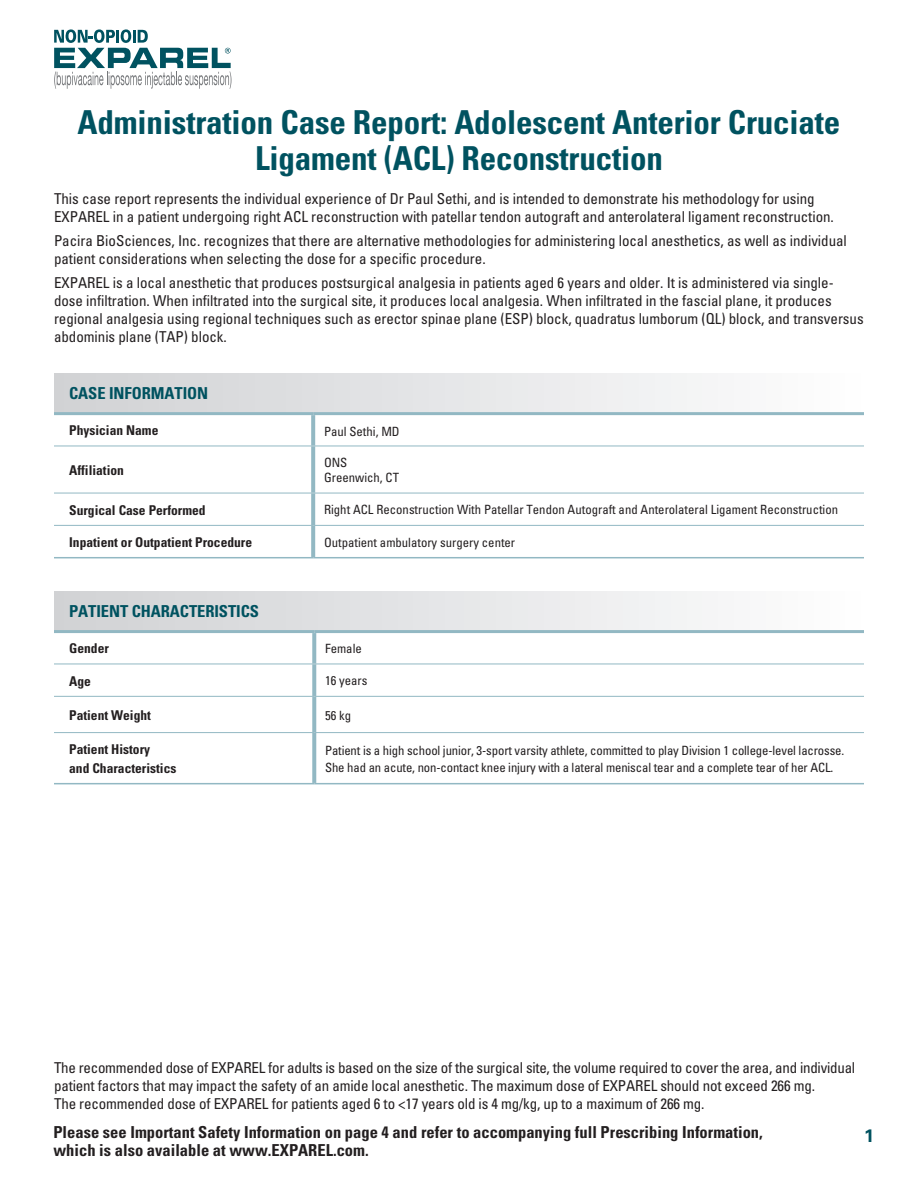
<style>
.page{position:relative;width:918px;height:1188px;background:#fff}
.page>*{position:absolute;margin:0;border:0;box-sizing:border-box;transform-origin:0 0}
.t1{font:700 condensed 33px/36px "Univers";letter-spacing:-.005em;color:#005260;text-align:center}
.t2{font:700 18px "Univers LT Std";color:#005260}
.t3{font:700 condensed 16.5px/18px "Univers";color:#231f20}
.t4{font:700 condensed 16.5px "Univers";letter-spacing:-.005em;color:#005260}
.t5{font:condensed 15px/18px "Univers";letter-spacing:-.005em;color:#231f20}
.t6{font:700 condensed 13.5px/18.8px "Univers";color:#231f20}
.t7{font:condensed 12.75px/16.5px "Univers";color:#231f20}
</style>
<div class="page">
<svg style="left:54px;top:29px;width:177px;height:60px"></svg>
<div style="left:54px;top:591px;width:810px;height:41px;background:linear-gradient(to right,#d0d1d4,#fefefe)"></div>
<svg style="left:312px;top:633px;width:4px;height:31px"></svg>
<svg style="left:312px;top:665px;width:4px;height:31px"></svg>
<svg style="left:312px;top:697px;width:4px;height:35px"></svg>
<svg style="left:312px;top:733px;width:4px;height:50px"></svg>
<hr style="left:54px;top:630px;width:260px;height:3px;background:#92b8c3">
<hr style="left:314px;top:630px;width:550px;height:3px;background:#92b8c3">
<hr style="left:54px;top:664px;width:260px;height:1px;background:#92b8c3">
<hr style="left:314px;top:664px;width:550px;height:1px;background:#92b8c3">
<hr style="left:54px;top:696px;width:260px;height:1px;background:#92b8c3">
<hr style="left:314px;top:696px;width:550px;height:1px;background:#92b8c3">
<hr style="left:54px;top:732px;width:260px;height:1px;background:#92b8c3">
<hr style="left:314px;top:732px;width:550px;height:1px;background:#92b8c3">
<hr style="left:54px;top:783px;width:260px;height:1px;background:#92b8c3">
<hr style="left:314px;top:783px;width:550px;height:1px;background:#92b8c3">
<div style="left:54px;top:373px;width:810px;height:41px;background:linear-gradient(to right,#d0d1d4,#fefefe)"></div>
<svg style="left:311px;top:415px;width:4px;height:31px"></svg>
<svg style="left:311px;top:447px;width:4px;height:46px"></svg>
<svg style="left:311px;top:494px;width:4px;height:31px"></svg>
<svg style="left:311px;top:526px;width:4px;height:31px"></svg>
<hr style="left:54px;top:412px;width:259px;height:3px;background:#92b8c3">
<hr style="left:313px;top:412px;width:551px;height:3px;background:#92b8c3">
<hr style="left:54px;top:446px;width:259px;height:1px;background:#92b8c3">
<hr style="left:313px;top:446px;width:551px;height:1px;background:#92b8c3">
<hr style="left:54px;top:493px;width:259px;height:1px;background:#92b8c3">
<hr style="left:313px;top:493px;width:551px;height:1px;background:#92b8c3">
<hr style="left:54px;top:525px;width:259px;height:1px;background:#92b8c3">
<hr style="left:313px;top:525px;width:551px;height:1px;background:#92b8c3">
<hr style="left:54px;top:557px;width:259px;height:1px;background:#92b8c3">
<hr style="left:313px;top:557px;width:551px;height:1px;background:#92b8c3">
<h1 class="t1" style="left:78px;top:104px;width:764px">Administration Case Report: Adolescent Anterior Cruciate<br>Ligament (ACL) Reconstruction</h1>
<p class="t5" style="left:54px;top:190px;width:781px">This case report represents the individual experience of Dr Paul Sethi, and is intended to demonstrate his methodology for using<br>EXPAREL in a patient undergoing right ACL reconstruction with patellar tendon autograft and anterolateral ligament reconstruction.</p>
<p class="t5" style="left:54px;top:232px;width:794px">Pacira BioSciences, Inc. recognizes that there are alternative methodologies for administering local anesthetics, as well as individual patient considerations when selecting the dose for a specific procedure.</p>
<p class="t5" style="left:54px;top:274px;width:811px">EXPAREL is a local anesthetic that produces postsurgical analgesia in patients aged 6 years and older. It is administered via single&shy;dose infiltration. When infiltrated into the surgical site, it produces local analgesia. When infiltrated in the fascial plane, it produces regional analgesia using regional techniques such as erector spinae plane (ESP) block, quadratus lumborum (QL) block, and transversus abdominis plane (TAP) block.</p>
<p class="t4" style="left:69px;top:383px;width:141px">CASE INFORMATION</p>
<p class="t6" style="left:69px;top:421px;width:91px">Physician Name</p>
<p class="t7" style="left:324px;top:423px;width:77px">Paul Sethi, MD</p>
<p class="t6" style="left:69px;top:460px;width:56px">Affiliation</p>
<p class="t7" style="left:324px;top:454px;width:77px;line-height:15.3px">ONS<br>Greenwich, CT</p>
<p class="t6" style="left:69px;top:500px;width:138px">Surgical Case Performed</p>
<p class="t7" style="left:324px;top:501px;width:516px">Right ACL Reconstruction With Patellar Tendon Autograft and Anterolateral Ligament Reconstruction</p>
<p class="t6" style="left:69px;top:533px;width:185px">Inpatient or Outpatient Procedure</p>
<p class="t7" style="left:324px;top:534px;width:193px">Outpatient ambulatory surgery center</p>
<p class="t4" style="left:69px;top:601px;width:191px">PATIENT CHARACTERISTICS</p>
<p class="t6" style="left:69px;top:639px;width:41px">Gender</p>
<p class="t7" style="left:325px;top:640px;width:38px">Female</p>
<p class="t6" style="left:69px;top:671px;width:23px">Age</p>
<p class="t7" style="left:325px;top:672px;width:44px">16 years</p>
<p class="t6" style="left:69px;top:705px;width:83px">Patient Weight</p>
<p class="t7" style="left:325px;top:707px;width:28px">56 kg</p>
<p class="t6" style="left:69px;top:740px;width:109px">Patient History<br>and Characteristics</p>
<p class="t7" style="left:325px;top:742px;width:521px">Patient is a high school junior, 3-sport varsity athlete, committed to play Division 1 college-level lacrosse.<br>She had an acute, non-contact knee injury with a lateral meniscal tear and a complete tear of her ACL.</p>
<p class="t5" style="left:54px;top:1058px;width:803px">The recommended dose of EXPAREL for adults is based on the size of the surgical site, the volume required to cover the area, and individual patient factors that may impact the safety of an amide local anesthetic. The maximum dose of EXPAREL should not exceed 266 mg.<br>The recommended dose of EXPAREL for patients aged 6 to &lt;17 years old is 4 mg/kg, up to a maximum of 266 mg.</p>
<p class="t3" style="left:53px;top:1122px;width:711px">Please see Important Safety Information on page 4 and refer to accompanying full Prescribing Information, which is also available at www.EXPAREL.com.</p>
<p class="t2" style="left:864px;top:1125px;width:12px">1</p>
</div>
